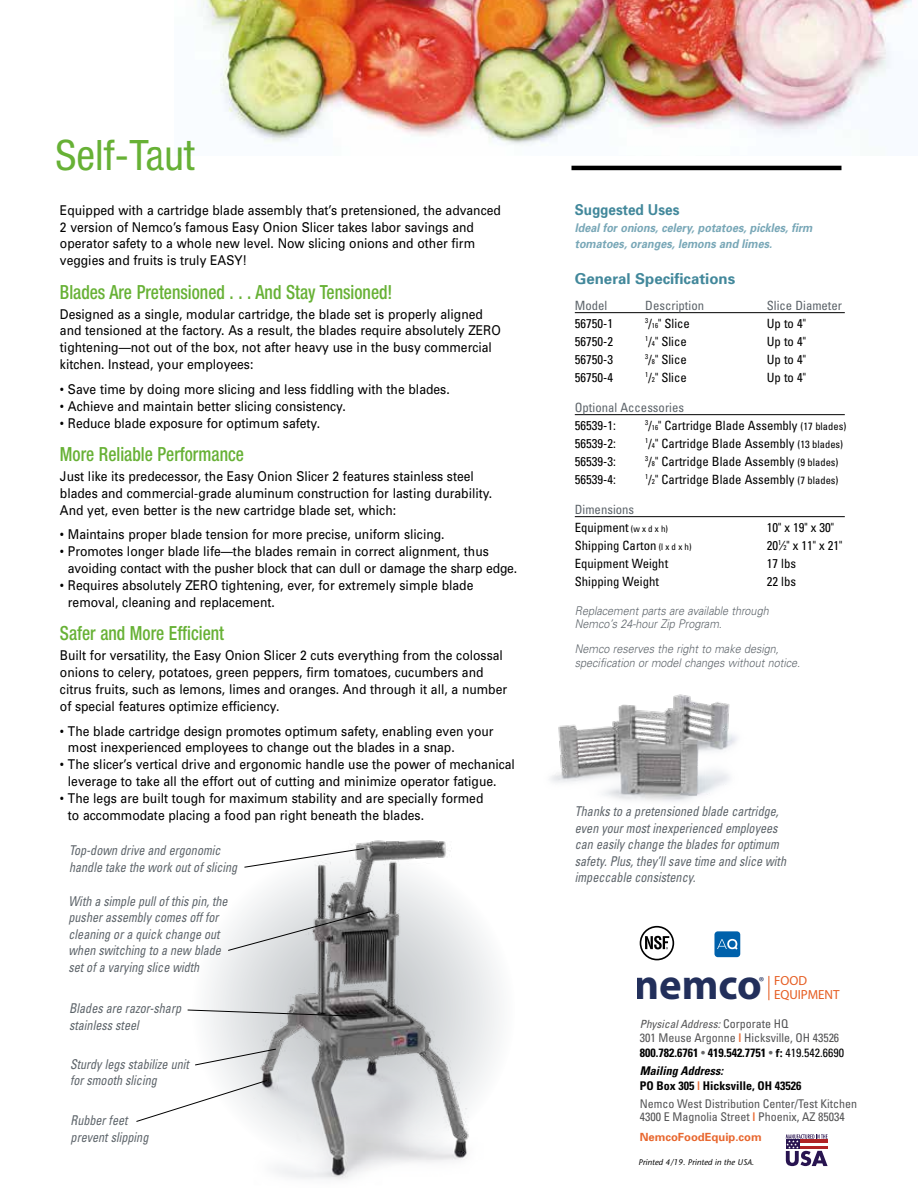
<style>
.page{position:relative;width:918px;height:1188px;background:#fff}
.page>*{position:absolute;margin:0;border:0;box-sizing:border-box;transform-origin:0 0}
.t1{font:700 43.35px "Myriad Pro";color:#222f5b}
.t2{font:condensed 42px "Helvetica Neue";color:#67b135}
.t3{font:500 condensed 19.5px "Helvetica Neue";color:#67b135;scale:.9 1}
.t4{font:700 15px "Univers";color:#42889b}
.t5{font:700 15px "Univers";color:#42889b;scale:.9 1}
.t6{font:13.5px/16.8px "Univers";color:#000;scale:.9 1}
.t7{font:italic condensed 13.5px/16.5px "Univers";color:#5d646a;scale:.9 1}
.t8{font:13.2px/13.6px "Myriad Pro";color:#e65d22}
.t9{font:13.2px "Myriad Pro";color:#222f5b}
.t10{font:condensed 12.75px "Univers";color:#000}
.t11{font:condensed 12.75px/18px "Univers";color:#5d646a}
.t12{font:condensed 12px/15px "Univers";color:#545455}
.t13{font:italic 300 12px/13.8px "Univers";color:#5d646a;scale:.9 1}
.t14{font:italic 700 12px/16.5px "Univers";color:#78a7b7;scale:.9 1}
.t15{font:700 condensed 12px/15px "Univers";color:#000}
.t16{font:italic condensed 11.25px "Univers";color:#545455}
.t17{font:700 11.25px "Univers";color:#e8672f}
.t18{font:italic 8.25px "Stone Sans";color:#000}
.s1{font-size:7.05px}
.s2{font-size:10.5px}
.s3{color:#000}
.s4{font-size:9px;color:#000}
.s5{font-size:9px}
.s6{font-style:normal;font-size:12px}
.s7{font-weight:700;color:#e8672f}
.s8{font-weight:700;color:#000}
.s9{color:#686869}
.s10{font-family:"Open Sans";font-weight:700;font-stretch:normal;font-size:10.5px;color:#000}
.s11{font-style:italic}
.s12{color:#e8672f}
</style>
<div class="page">
<div style="left:192px;top:849px;width:323px;height:322px;background:#f6f7f8;border-radius:50%"></div>
<hr style="left:571px;top:166px;width:270px;height:4px;background:#000">
<hr style="left:575px;top:312px;width:270px;height:1px;background:#000">
<hr style="left:575px;top:414px;width:270px;height:1px;background:#000">
<hr style="left:575px;top:516px;width:270px;height:1px;background:#000">
<img style="left:550px;top:694px;width:187px;height:108px">
<img style="left:201px;top:0;width:711px;height:146px">
<img style="left:228px;top:840px;width:256px;height:340px">
<svg style="left:187px;top:1009px;width:170px;height:8px"></svg>
<svg style="left:195px;top:1048px;width:82px;height:18px"></svg>
<svg style="left:136px;top:1079px;width:132px;height:43px"></svg>
<svg style="left:244px;top:848px;width:121px;height:20px"></svg>
<svg style="left:228px;top:910px;width:146px;height:41px"></svg>
<div style="left:714px;top:931px;width:26px;height:26px;background:#0061ab;border-radius:3px"></div>
<svg style="left:717px;top:939px;width:21px;height:11px"></svg>
<div style="left:640px;top:926px;width:34px;height:34px;border:2px solid #000;border-radius:50%"></div>
<svg style="left:645px;top:936px;width:24px;height:13px"></svg>
<svg style="left:786px;top:1134px;width:42px;height:32px"></svg>
<svg style="left:768px;top:976px;width:1px;height:24px"></svg>
<h2 class="t2" style="left:56px;top:131px;width:141px">Self-Taut</h2>
<p class="t6" style="left:60px;top:201px;width:491px">Equipped with a cartridge blade assembly that’s pretensioned, the advanced 2 version of Nemco’s famous Easy Onion Slicer takes labor savings and operator safety to a whole new level. Now slicing onions and other firm veggies and fruits is truly EASY!</p>
<h3 class="t3" style="left:60px;top:280px;width:371px">Blades Are Pretensioned . . . And Stay Tensioned!</h3>
<p class="t6" style="left:60px;top:305px;width:491px">Designed as a single, modular cartridge, the blade set is properly aligned and tensioned at the factory. As a result, the blades require absolutely ZERO tightening—not out of the box, not after heavy use in the busy commercial kitchen. Instead, your employees:</p>
<p class="t6" style="left:60px;top:381px;width:435px">• Save time by doing more slicing and less fiddling with the blades.</p>
<p class="t6" style="left:60px;top:397px;width:319px">• Achieve and maintain better slicing consistency.</p>
<p class="t6" style="left:60px;top:414px;width:291px">• Reduce blade exposure for optimum safety.</p>
<h3 class="t3" style="left:60px;top:443px;width:206px">More Reliable Performance</h3>
<p class="t6" style="left:60px;top:468px;width:482px">Just like its predecessor, the Easy Onion Slicer 2 features stainless steel blades and commercial-grade aluminum construction for lasting durability.<br>And yet, even better is the new cartridge blade set, which:</p>
<p class="t6" style="left:60px;top:526px;width:429px">• Maintains proper blade tension for more precise, uniform slicing.</p>
<p class="t6" style="left:68px;top:543px;width:501px;text-indent:-8px">• Promotes longer blade life—the blades remain in correct alignment, thus avoiding contact with the pusher block that can dull or damage the sharp edge.</p>
<p class="t6" style="left:68px;top:577px;width:452px;text-indent:-8px">• Requires absolutely ZERO tightening, ever, for extremely simple blade removal, cleaning and replacement.</p>
<h3 class="t3" style="left:60px;top:622px;width:184px">Safer and More Efficient</h3>
<p class="t6" style="left:60px;top:647px;width:498px">Built for versatility, the Easy Onion Slicer 2 cuts everything from the colossal onions to celery, potatoes, green peppers, firm tomatoes, cucumbers and citrus fruits, such as lemons, limes and oranges. And through it all, a number of special features optimize efficiency.</p>
<p class="t6" style="left:68px;top:722px;width:474px;text-indent:-8px">• The blade cartridge design promotes optimum safety, enabling even your most inexperienced employees to change out the blades in a snap.</p>
<p class="t6" style="left:68px;top:756px;width:498px;text-indent:-8px">• The slicer’s vertical drive and ergonomic handle use the power of mechanical leverage to take all the effort out of cutting and minimize operator fatigue.</p>
<p class="t6" style="left:68px;top:790px;width:463px;text-indent:-8px">• The legs are built tough for maximum stability and are specially formed to accommodate placing a food pan right beneath the blades.</p>
<p class="t7" style="left:69px;top:842px;width:188px">Top-down drive and ergonomic handle take the work out of slicing</p>
<p class="t7" style="left:69px;top:892px;width:178px">With a simple pull of this pin, the pusher assembly comes off for cleaning or a quick change out when switching to a new blade set of a varying slice width</p>
<p class="t7" style="left:69px;top:1000px;width:126px">Blades are razor-sharp stainless steel</p>
<p class="t7" style="left:70px;top:1056px;width:134px">Sturdy legs stabilize unit for smooth slicing</p>
<p class="t7" style="left:71px;top:1112px;width:88px">Rubber feet prevent slipping</p>
<p class="t5" style="left:575px;top:200px;width:118px">Suggested Uses</p>
<p class="t14" style="left:575px;top:219px;width:266px">Ideal for onions, celery, potatoes, pickles, firm tomatoes, oranges, lemons and limes.</p>
<p class="t4" style="left:575px;top:269px;width:162px">General Specifications</p>
<p class="t11" style="left:575px;top:296px;width:34px">Model</p>
<p class="t11" style="left:645px;top:296px;width:60px">Description</p>
<p class="t11" style="left:767px;top:296px;width:77px">Slice Diameter</p>
<p class="t10" style="left:575px;top:315px;width:40px">56750-1</p>
<p class="t10" style="left:645px;top:315px;width:46px"><sup>3</sup>/<span class="s1">16</span>" Slice</p>
<p class="t10" style="left:767px;top:315px;width:41px">Up to 4"</p>
<p class="t10" style="left:575px;top:333px;width:40px">56750-2</p>
<p class="t10" style="left:645px;top:333px;width:43px"><sup>1</sup>/<span class="s1">4</span>" Slice</p>
<p class="t10" style="left:767px;top:333px;width:41px">Up to 4"</p>
<p class="t10" style="left:575px;top:351px;width:40px">56750-3</p>
<p class="t10" style="left:645px;top:351px;width:43px"><sup>3</sup>/<span class="s1">8</span>" Slice</p>
<p class="t10" style="left:767px;top:351px;width:41px">Up to 4"</p>
<p class="t10" style="left:575px;top:369px;width:40px">56750-4</p>
<p class="t10" style="left:645px;top:369px;width:43px"><sup>1</sup>/<span class="s1">2</span>" Slice</p>
<p class="t10" style="left:767px;top:369px;width:41px">Up to 4"</p>
<p class="t11" style="left:575px;top:398px;width:111px">Optional Accessories</p>
<p class="t10" style="left:575px;top:417px;width:43px">56539-1:</p>
<p class="t10" style="left:645px;top:417px;width:203px"><sup>3</sup>/<span class="s1">16</span>" Cartridge Blade Assembly <span class="s2">(17 blades)</span></p>
<p class="t10" style="left:575px;top:435px;width:43px">56539-2:</p>
<p class="t10" style="left:645px;top:435px;width:199px"><sup>1</sup>/<span class="s1">4</span>" Cartridge Blade Assembly <span class="s2">(13 blades)</span></p>
<p class="t10" style="left:575px;top:453px;width:43px">56539-3:</p>
<p class="t10" style="left:645px;top:453px;width:195px"><sup>3</sup>/<span class="s1">8</span>" Cartridge Blade Assembly <span class="s2">(9 blades)</span></p>
<p class="t10" style="left:575px;top:471px;width:43px">56539-4:</p>
<p class="t10" style="left:645px;top:471px;width:195px"><sup>1</sup>/<span class="s1">2</span>" Cartridge Blade Assembly <span class="s2">(7 blades)</span></p>
<p class="t11" style="left:575px;top:500px;width:95px">Dimensions<br><span class="s3">Equipment</span> <span class="s4">(w x d x h)</span></p>
<p class="t10" style="left:767px;top:519px;width:69px">10" x 19" x 30"</p>
<p class="t10" style="left:575px;top:537px;width:118px">Shipping Carton <span class="s5">(l x d x h)</span></p>
<p class="t10" style="left:767px;top:537px;width:77px">20<sup>1</sup>⁄<span class="s1">2</span>" x 11" x 21"</p>
<p class="t10" style="left:575px;top:555px;width:95px">Equipment Weight</p>
<p class="t10" style="left:767px;top:555px;width:31px">17 lbs</p>
<p class="t10" style="left:575px;top:573px;width:86px">Shipping Weight</p>
<p class="t10" style="left:767px;top:573px;width:31px">22 lbs</p>
<p class="t13" style="left:575px;top:603px;width:217px">Replacement parts are available through<br>Nemco’s 24-hour Zip Program.</p>
<p class="t13" style="left:575px;top:641px;width:252px">Nemco reserves the right to make design, specification or model changes without notice.</p>
<p class="t7" style="left:575px;top:803px;width:236px">Thanks to a pretensioned blade cartridge, even your most inexperienced employees can easily change the blades for optimum safety. Plus, they’ll save time and slice with impeccable consistency.</p>
<h1 class="t1" style="left:634px;top:960px;width:129px">nemco</h1>
<p class="t8" style="left:774px;top:974px;width:67px">FOOD<br>EQUIPMENT</p>
<p class="t9" style="left:759px;top:975px;width:7px">®</p>
<p class="t16" style="left:640px;top:1017px;width:150px">Physical Address: <span class="s6">Corporate HQ</span></p>
<p class="t12" style="left:640px;top:1030px;width:206px">301 Meuse Argonne <span class="s7">|</span> Hicksville, OH 43526<br><span class="s8">800.782.6761</span> <span class="s9">•</span> <span class="s8">419.542.7751</span> <span class="s9">•</span> <span class="s10">f:</span> <span class="s3">419.542.6690</span></p>
<p class="t15" style="left:640px;top:1063px;width:163px"><span class="s11">Mailing Address:<br></span>PO Box 305 <span class="s12">|</span> Hicksville, OH 43526</p>
<p class="t12" style="left:640px;top:1096px;width:219px;line-height:13.5px">Nemco West Distribution Center/Test Kitchen<br>4300 E Magnolia Street <span class="s7">|</span> Phoenix, AZ 85034</p>
<p class="t17" style="left:640px;top:1130px;width:123px">NemcoFoodEquip.com</p>
<p class="t18" style="left:639px;top:1157px;width:117px">Printed 4/19. Printed in the USA.</p>
</div>
